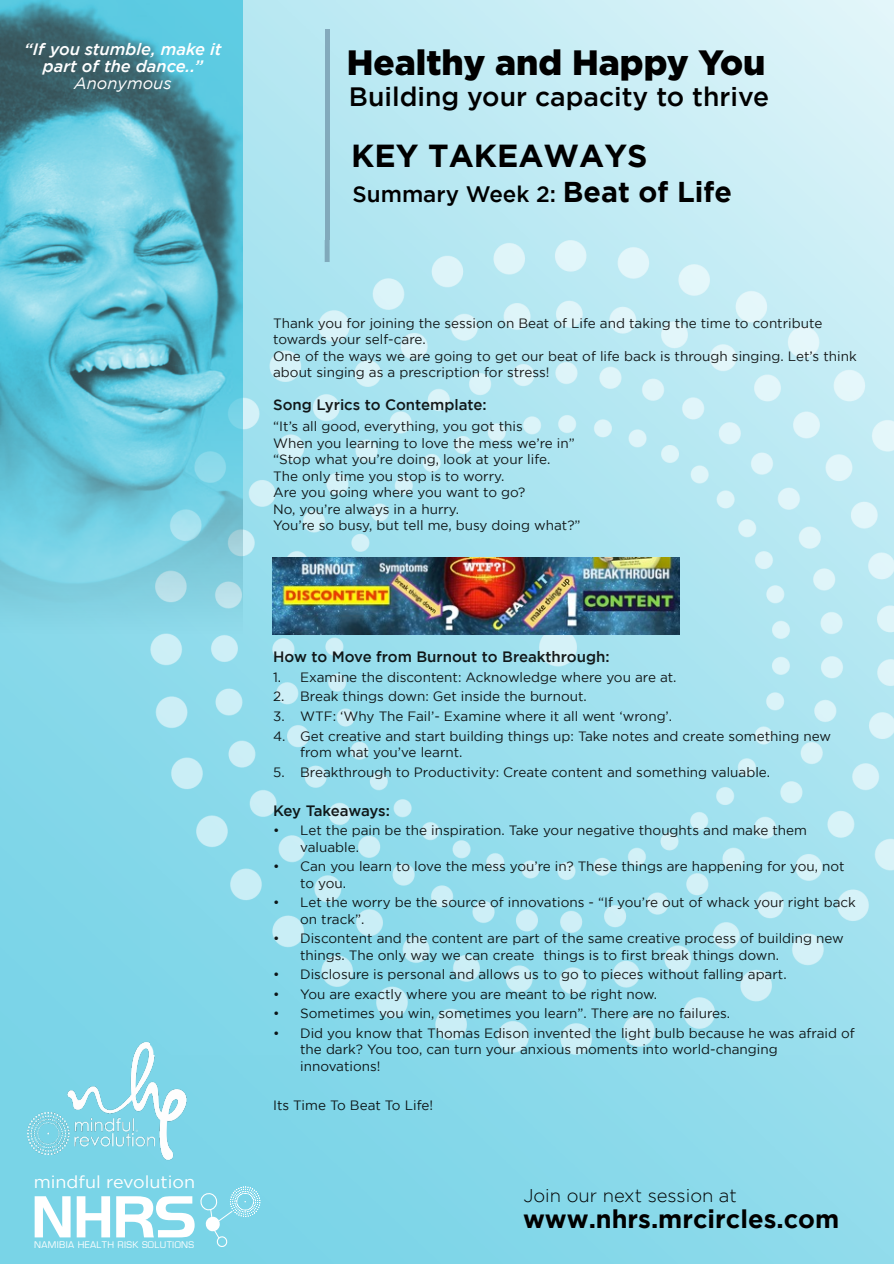
<style>
.page{position:relative;width:894px;height:1264px;background:#fff}
.page>*{position:absolute;margin:0;border:0;box-sizing:border-box;transform-origin:0 0}
.t1{font:61.65px "Handel Gothic";color:#fff}
.t2{font:900 35.1px "Gotham";color:#000}
.t3{font:700 31.8px "Gotham";color:#000}
.t4{font:500 26.55px "Gotham";color:#000}
.t5{font:700 25.35px "Gotham";color:#000}
.t6{font:500 22.35px "Gotham";color:#000}
.t7{font:300 18.45px "Gotham";color:#000}
.t8{font:17.25px "Gotham";color:#fff;scale:1.04 1}
.t9{font:italic 500 16.5px/16.5px "Gotham";color:#fff;text-align:center}
.t10{font:italic 16.5px "Gotham";color:#fff}
.t11{font:500 15px "Gotham";color:rgb(0 0 0/.9)}
.t12{font:500 15px "Gotham";letter-spacing:-.02em;color:rgb(0 0 0/.9)}
.t13{font:13.5px/16.5px "Gotham";color:rgb(0 0 0/.9)}
.t14{font:10.05px "Eurostile";letter-spacing:.04em;color:#fff}
.s1{font-weight:700;font-size:28.65px}
</style>
<div class="page">
<img style="left:0;top:0;width:893px;height:1263px">
<div style="left:325px;top:29px;width:5px;height:234px;background:#82aabb"></div>
<img style="left:62px;top:1037px;width:129px;height:127px">
<img style="left:27px;top:1112px;width:127px;height:42px">
<img style="left:151px;top:241px;width:742px;height:813px">
<div style="left:229px;top:1185px;width:32px;height:32px;border:1px dashed #fff;border-radius:50%"></div>
<div style="left:232px;top:1188px;width:26px;height:26px;border:1px dashed #fff;border-radius:50%"></div>
<div style="left:234px;top:1190px;width:22px;height:22px;border:1px dashed #fff;border-radius:50%"></div>
<div style="left:236px;top:1192px;width:18px;height:18px;border:1px dashed #fff;border-radius:50%"></div>
<svg style="left:200px;top:1192px;width:33px;height:55px;background:#8fdaeb"></svg>
<img style="left:1px;top:0;width:241px;height:633px">
<img style="left:272px;top:558px;width:407px;height:77px">
<p class="t9" style="left:24px;top:43px;width:199px">“If you stumble, make it part of the dance..”</p>
<p class="t10" style="left:74px;top:76px;width:99px">Anonymous</p>
<p class="t8" style="left:34px;top:1175px;width:157px">mindful revolution</p>
<h1 class="t1" style="left:30px;top:1180px;width:168px">NHRS</h1>
<p class="t14" style="left:34px;top:1241px;width:161px">NAMIBIA HEALTH RISK SOLUTIONS</p>
<h2 class="t2" style="left:346px;top:49px;width:420px">Healthy and Happy You</h2>
<h3 class="t4" style="left:349px;top:87px;width:421px">Building your capacity to thrive</h3>
<h3 class="t3" style="left:351px;top:143px;width:297px">KEY TAKEAWAYS</h3>
<h3 class="t6" style="left:352px;top:186px;width:381px">Summary Week 2: <span class="s1">Beat of Life</span></h3>
<p class="t13" style="left:273px;top:316px;width:585px">Thank you for joining the session on Beat of Life and taking the time to contribute towards your self-care.<br>One of the ways we are going to get our beat of life back is through singing. Let’s think about singing as a prescription for stress!</p>
<p class="t11" style="left:273px;top:399px;width:215px">Song Lyrics to Contemplate:</p>
<p class="t13" style="left:273px;top:419px;width:309px">“It’s all good, everything, you got this<br>When you learning to love the mess we’re in” “Stop what you’re doing, look at your life.<br>The only time you stop is to worry.<br>Are you going where you want to go?<br>No, you’re always in a hurry.<br>You’re so busy, but tell me, busy doing what?”</p>
<p class="t11" style="left:273px;top:651px;width:338px">How to Move from Burnout to Breakthrough:</p>
<p class="t13" style="left:273px;top:670px;width:405px">1. Examine the discontent: Acknowledge where you are at.</p>
<p class="t13" style="left:273px;top:689px;width:315px">2. Break things down: Get inside the burnout.</p>
<p class="t13" style="left:273px;top:709px;width:400px">3. WTF: ‘Why The Fail’- Examine where it all went ‘wrong’.</p>
<p class="t13" style="left:300px;top:728px;width:532px;text-indent:-27px">4. Get creative and start building things up: Take notes and create something new from what you’ve learnt.</p>
<p class="t13" style="left:273px;top:764px;width:498px">5. Breakthrough to Productivity: Create content and something valuable.</p>
<p class="t12" style="left:273px;top:804px;width:118px">Key Takeaways:</p>
<p class="t13" style="left:300px;top:823px;width:508px;text-indent:-27px">• Let the pain be the inspiration. Take your negative thoughts and make them valuable.</p>
<p class="t13" style="left:300px;top:859px;width:546px;text-indent:-27px">• Can you learn to love the mess you’re in? These things are happening for you, not to you.</p>
<p class="t13" style="left:300px;top:895px;width:557px;text-indent:-27px">• Let the worry be the source of innovations - “If you’re out of whack your right back on track”.</p>
<p class="t13" style="left:300px;top:931px;width:545px;text-indent:-27px">• Discontent and the content are part of the same creative process of building new things. The only way we can create things is to first break things down.</p>
<p class="t13" style="left:273px;top:967px;width:515px">• Disclosure is personal and allows us to go to pieces without falling apart.</p>
<p class="t13" style="left:273px;top:986px;width:385px">• You are exactly where you are meant to be right now.</p>
<p class="t13" style="left:273px;top:1006px;width:458px">• Sometimes you win, sometimes you learn”. There are no failures.</p>
<p class="t13" style="left:300px;top:1025px;width:556px;text-indent:-27px">• Did you know that Thomas Edison invented the light bulb because he was afraid of the dark? You too, can turn your anxious moments into world-changing innovations!</p>
<p class="t13" style="left:273px;top:1097px;width:161px">Its Time To Beat To Life!</p>
<h3 class="t7" style="left:523px;top:1188px;width:215px">Join our next session at</h3>
<h3 class="t5" style="left:523px;top:1209px;width:317px">www.nhrs.mrcircles.com</h3>
</div>
